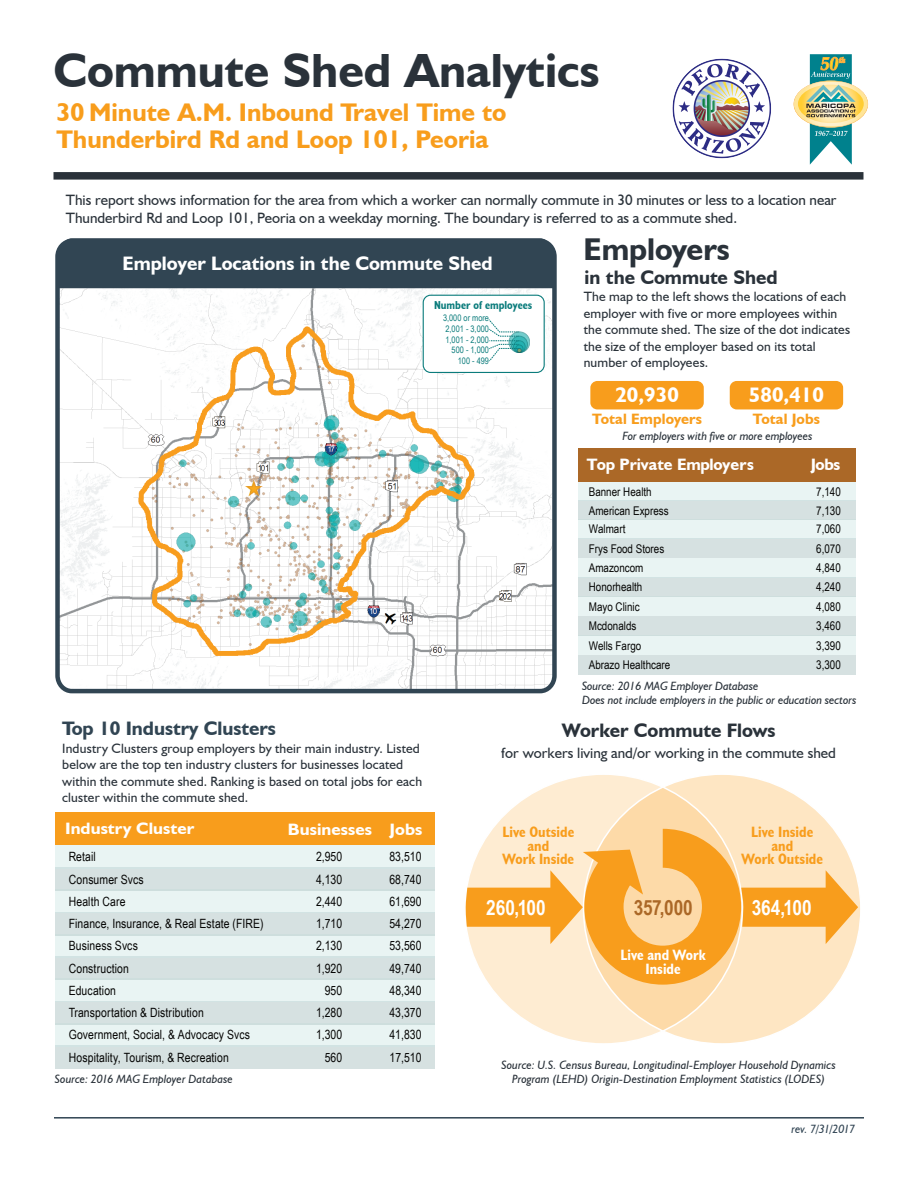
<style>
.page{position:relative;width:918px;height:1188px;background:#fff}
.page>*{position:absolute;margin:0;border:0;box-sizing:border-box;transform-origin:0 0}
.t1{font:700 48px "Humanist 521 BT";color:#2a323a}
.t2{font:700 31.5px "Humanist 521 BT";color:#2a323a}
.t3{font:700 25.5px/27px "Humanist 521 BT";color:#f89d1c}
.t4{font:700 21px "Arial Narrow";color:#fff}
.t5{font:700 21px "Humanist 521 BT";letter-spacing:.005em;color:#fff}
.t6{font:700 21px "Arial Narrow";letter-spacing:-.005em;color:#ab6827}
.t7{font:700 19.5px "Humanist 521 BT";color:#2a323a}
.t8{font:700 19.5px "Humanist 521 BT";color:#fff}
.t9{font:700 19.5px "Humanist 521 BT";color:#314553}
.t10{font:700 16.5px "Humanist 521 BT";color:#fff;scale:1.06 1}
.t11{font:700 16.5px "Humanist 521 BT";color:#fff}
.t12{font:15px/18px "Humanist 521 BT";color:#2a323a}
.t13{font:700 condensed 15px/13.5px "Humanist 521 BT";color:#f89d1c;text-align:center}
.t14{font:700 15px "Humanist 521 BT";letter-spacing:.01em;color:#f89d1c}
.t15{font:700 condensed 15px/13.6px "Humanist 521 BT";color:#fff;text-align:center}
.t16{font:13.5px/16.5px "Humanist 521 BT";letter-spacing:.01em;color:#2a323a}
.t17{font:12.75px "Arial Narrow";letter-spacing:.005em;color:#050504}
.t18{font:italic 12px/14.4px "Humanist 521 BT";letter-spacing:-.005em;color:#2a323a;text-align:center}
.t19{font:12px/19.4px "Arial Narrow";color:#050504}
.t20{font:italic 12px "Humanist 521 BT";letter-spacing:-.035em;color:#314453}
.t21{font:700 condensed 11.55px "Humanist 521 BT";color:#0b7c7c}
.t22{font:9px "Arial Narrow";color:#0b7c7c}
</style>
<div class="page">
<hr style="left:54px;top:1117px;width:810px;height:2px;background:#314453">
<div style="left:584px;top:774px;width:277px;height:270px;background:#fee6c3;border-radius:50%"></div>
<svg style="left:465px;top:774px;width:277px;height:270px;background:#fde7c7"></svg>
<svg style="left:466px;top:829px;width:392px;height:156px"></svg>
<div style="left:55px;top:1045px;width:380px;height:24px;background:#d6e1e1"></div>
<div style="left:55px;top:1023px;width:380px;height:23px;background:#e9f4f3"></div>
<div style="left:55px;top:1001px;width:380px;height:23px;background:#d6e1e1"></div>
<div style="left:55px;top:979px;width:380px;height:23px;background:#e9f4f3"></div>
<div style="left:55px;top:956px;width:380px;height:24px;background:#d6e1e1"></div>
<div style="left:55px;top:935px;width:380px;height:21px;background:#e9f4f3"></div>
<div style="left:55px;top:912px;width:380px;height:23px;background:#d6e1e1"></div>
<div style="left:55px;top:890px;width:380px;height:23px;background:#e9f4f3"></div>
<div style="left:55px;top:868px;width:380px;height:23px;background:#d6e1e1"></div>
<div style="left:55px;top:845px;width:380px;height:24px;background:#e9f4f3"></div>
<div style="left:55px;top:812px;width:380px;height:33px;background:#f89d1c"></div>
<img style="left:60px;top:288px;width:492px;height:400px">
<div style="left:423px;top:295px;width:121px;height:77px;background:#fff;border-radius:7px"></div>
<div style="left:423px;top:295px;width:122px;height:78px;border:1px solid #0b7c7c;border-radius:7px"></div>
<svg style="left:509px;top:332px;width:21px;height:21px"></svg>
<div style="left:509px;top:332px;width:21px;height:21px;border:1px solid #0b7c7c;border-radius:50%"></div>
<svg style="left:511px;top:336px;width:16px;height:17px"></svg>
<div style="left:511px;top:336px;width:17px;height:17px;border:1px solid #0b7c7c;border-radius:50%"></div>
<div style="left:513px;top:341px;width:12px;height:12px;border:1px solid #0b7c7c;border-radius:50%"></div>
<div style="left:515px;top:345px;width:8px;height:8px;border:1px solid #0b7c7c;border-radius:50%"></div>
<svg style="left:488px;top:319px;width:34px;height:43px"></svg>
<div style="left:60px;top:238px;width:492px;height:50px;background:#314553"></div>
<div style="left:55px;top:239px;width:502px;height:454px;border:4px solid #314553;border-radius:15px"></div>
<div style="left:579px;top:655px;width:277px;height:20px;background:#d6e1e1"></div>
<div style="left:579px;top:636px;width:277px;height:19px;background:#e9f4f3"></div>
<div style="left:579px;top:616px;width:277px;height:20px;background:#d6e1e1"></div>
<div style="left:579px;top:597px;width:277px;height:19px;background:#e9f4f3"></div>
<div style="left:579px;top:577px;width:277px;height:20px;background:#d6e1e1"></div>
<div style="left:579px;top:558px;width:277px;height:19px;background:#e9f4f3"></div>
<div style="left:579px;top:539px;width:277px;height:19px;background:#d6e1e1"></div>
<div style="left:579px;top:519px;width:277px;height:20px;background:#e9f4f3"></div>
<div style="left:579px;top:500px;width:277px;height:20px;background:#d6e1e1"></div>
<div style="left:579px;top:481px;width:277px;height:20px;background:#e9f4f3"></div>
<div style="left:579px;top:448px;width:277px;height:33px;background:#ab6827"></div>
<div style="left:53px;top:172px;width:810px;height:8px;background:#2a323a"></div>
<img style="left:672px;top:58px;width:99px;height:101px">
<svg style="left:794px;top:54px;width:74px;height:111px"></svg>
<div style="left:590px;top:381px;width:114px;height:28px;background:#f89d1c;border-radius:7px"></div>
<div style="left:730px;top:381px;width:113px;height:28px;background:#f89d1c;border-radius:7px"></div>
<h1 class="t1" style="left:53px;top:41px;width:548px">Commute Shed Analytics</h1>
<h3 class="t3" style="left:57px;top:98px;width:451px">30 Minute A.M. Inbound Travel Time to<br>Thunderbird Rd and Loop 101, Peoria</h3>
<p class="t12" style="left:66px;top:191px;width:772px">This report shows information for the area from which a worker can normally commute in 30 minutes or less to a location near<br>Thunderbird Rd and Loop 101, Peoria on a weekday morning. The boundary is referred to as a commute shed.</p>
<h3 class="t8" style="left:123px;top:251px;width:372px">Employer Locations in the Commute Shed</h3>
<p class="t21" style="left:434px;top:298px;width:100px">Number of employees</p>
<p class="t22" style="left:443px;top:311px;width:47px">3,000 or more</p>
<p class="t22" style="left:452px;top:344px;width:39px">500 - 1,000</p>
<p class="t22" style="left:446px;top:322px;width:45px">2,001 - 3,000</p>
<p class="t22" style="left:458px;top:354px;width:33px">100 - 499</p>
<p class="t22" style="left:446px;top:333px;width:45px">1,001 - 2,000</p>
<h2 class="t2" style="left:584px;top:230px;width:148px">Employers</h2>
<p class="t16" style="left:584px;top:288px;width:268px">The map to the left shows the locations of each employer with five or more employees within the commute shed. The size of the dot indicates the size of the employer based on its total number of employees.</p>
<h3 class="t7" style="left:585px;top:265px;width:195px">in the Commute Shed</h3>
<h3 class="t5" style="left:615px;top:382px;width:65px">20,930</h3>
<p class="t14" style="left:592px;top:410px;width:111px">Total Employers</p>
<h3 class="t5" style="left:749px;top:382px;width:77px">580,410</h3>
<p class="t14" style="left:753px;top:410px;width:69px">Total Jobs</p>
<p class="t18" style="left:622px;top:429px;width:192px">For employers with five or more employees</p>
<p class="t11" style="left:587px;top:454px;width:169px">Top Private Employers</p>
<p class="t11" style="left:811px;top:454px;width:31px">Jobs</p>
<p class="t19" style="left:589px;top:481px;width:83px">Banner Health<br>American Express<br>Walmart<br>Frys Food Stores<br>Amazoncom<br>Honorhealth<br>Mayo Clinic<br>Mcdonalds<br>Wells Fargo<br>Abrazo Healthcare</p>
<p class="t19" style="left:816px;top:481px;width:26px;text-align:justify">7,140<br>7,130<br>7,060<br>6,070<br>4,840<br>4,240<br>4,080<br>3,460<br>3,390<br>3,300</p>
<p class="t18" style="left:582px;top:678px;width:276px;text-align:left">Source: 2016 MAG Employer Database<br>Does not include employers in the public or education sectors</p>
<h3 class="t9" style="left:62px;top:716px;width:215px">Top 10 Industry Clusters</h3>
<p class="t16" style="left:62px;top:740px;width:361px">Industry Clusters group employers by their main industry. Listed below are the top ten industry clusters for businesses located within the commute shed. Ranking is based on total jobs for each cluster within the commute shed.</p>
<p class="t10" style="left:65px;top:818px;width:123px">Industry Cluster</p>
<p class="t10" style="left:288px;top:819px;width:128px">Businesses Jobs</p>
<p class="t17" style="left:69px;top:848px;width:29px">Retail</p>
<p class="t17" style="left:316px;top:848px;width:28px">2,950</p>
<p class="t17" style="left:390px;top:848px;width:33px">83,510</p>
<p class="t17" style="left:69px;top:870px;width:77px">Consumer Svcs</p>
<p class="t17" style="left:316px;top:870px;width:28px">4,130</p>
<p class="t17" style="left:390px;top:870px;width:33px">68,740</p>
<p class="t17" style="left:69px;top:892px;width:58px">Health Care</p>
<p class="t17" style="left:316px;top:892px;width:28px">2,440</p>
<p class="t17" style="left:390px;top:892px;width:33px">61,690</p>
<p class="t17" style="left:69px;top:914px;width:197px">Finance, Insurance, &amp; Real Estate (FIRE)</p>
<p class="t17" style="left:316px;top:914px;width:28px">1,710</p>
<p class="t17" style="left:390px;top:914px;width:33px">54,270</p>
<p class="t17" style="left:69px;top:937px;width:71px">Business Svcs</p>
<p class="t17" style="left:316px;top:937px;width:28px">2,130</p>
<p class="t17" style="left:390px;top:937px;width:33px">53,560</p>
<p class="t17" style="left:69px;top:959px;width:62px">Construction</p>
<p class="t17" style="left:316px;top:959px;width:28px">1,920</p>
<p class="t17" style="left:390px;top:959px;width:33px">49,740</p>
<p class="t17" style="left:69px;top:981px;width:49px">Education</p>
<p class="t17" style="left:325px;top:981px;width:19px">950</p>
<p class="t17" style="left:390px;top:981px;width:33px">48,340</p>
<p class="t17" style="left:69px;top:1003px;width:137px">Transportation &amp; Distribution</p>
<p class="t17" style="left:316px;top:1003px;width:28px">1,280</p>
<p class="t17" style="left:390px;top:1003px;width:33px">43,370</p>
<p class="t17" style="left:69px;top:1026px;width:183px">Government, Social, &amp; Advocacy Svcs</p>
<p class="t17" style="left:316px;top:1026px;width:28px">1,300</p>
<p class="t17" style="left:390px;top:1026px;width:33px">41,830</p>
<p class="t17" style="left:69px;top:1048px;width:162px">Hospitality, Tourism, &amp; Recreation</p>
<p class="t17" style="left:325px;top:1048px;width:19px">560</p>
<p class="t17" style="left:390px;top:1048px;width:33px">17,510</p>
<p class="t18" style="left:55px;top:1072px;width:179px">Source: 2016 MAG Employer Database</p>
<h3 class="t7" style="left:562px;top:718px;width:215px">Worker Commute Flows</h3>
<p class="t12" style="left:501px;top:744px;width:336px">for workers living and/or working in the commute shed</p>
<p class="t13" style="left:503px;top:825px;width:73px">Live Outside and<br>Work Inside</p>
<p class="t13" style="left:742px;top:825px;width:83px">Live Inside and<br>Work Outside</p>
<h3 class="t4" style="left:486px;top:892px;width:61px">260,100</h3>
<h3 class="t6" style="left:634px;top:892px;width:61px">357,000</h3>
<h3 class="t4" style="left:752px;top:892px;width:62px">364,100</h3>
<p class="t15" style="left:621px;top:948px;width:87px">Live and Work<br>Inside</p>
<p class="t18" style="left:502px;top:1057px;width:336px">Source: U.S. Census Bureau, Longitudinal-Employer Household Dynamics<br>Program (LEHD) Origin-Destination Employment Statistics (LODES)</p>
<p class="t20" style="left:792px;top:1122px;width:65px">rev. 7/31/2017</p>
</div>
